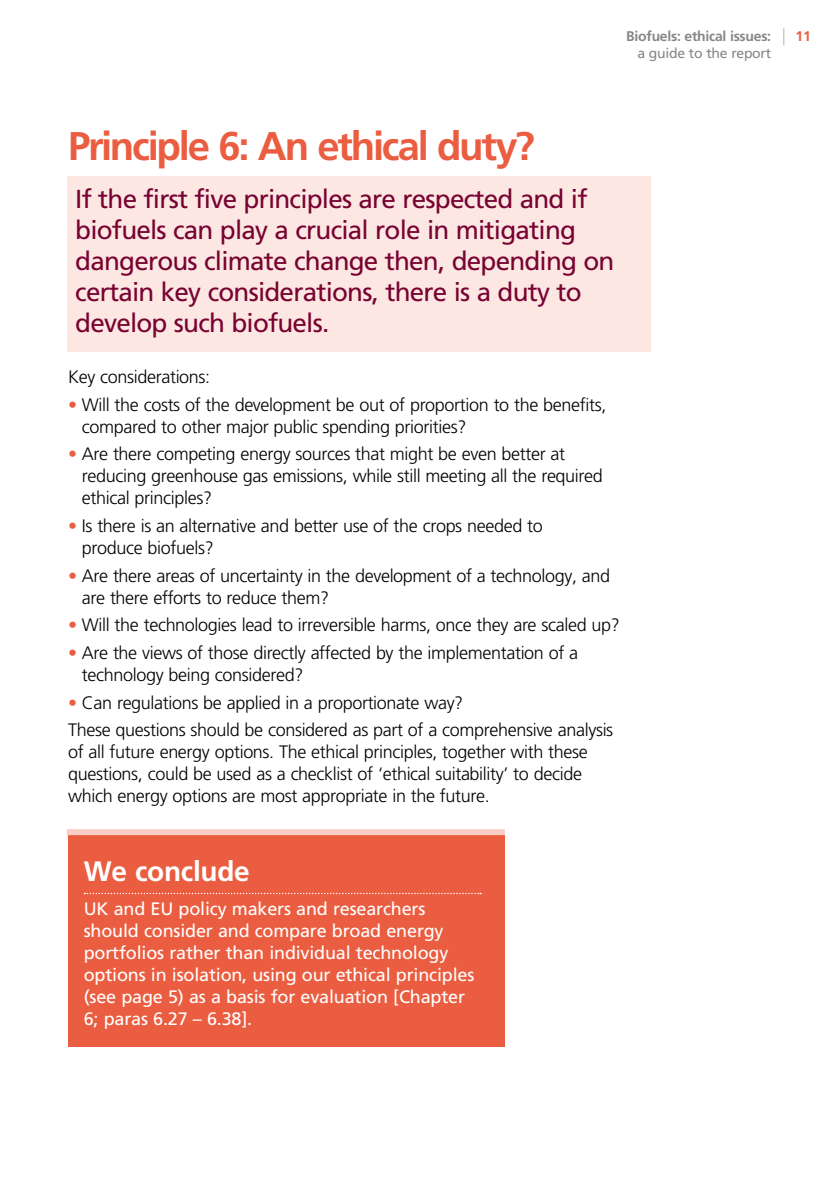
<style>
.page{position:relative;width:840px;height:1191px;background:#fff}
.page>*{position:absolute;margin:0;border:0;box-sizing:border-box;transform-origin:0 0}
.t1{font:700 40px "Frutiger";letter-spacing:-.055em;color:#eb5d40}
.t2{font:700 28px "Frutiger";letter-spacing:-.01em;color:#fff}
.t3{font:26px/31px "Frutiger";letter-spacing:-.03em;color:#780232}
.t4{font:300 18px/22px "Frutiger";letter-spacing:-.02em;color:#000}
.t5{font:18px/22px "Frutiger";letter-spacing:-.01em;color:#fff}
.t6{font:700 14px "Frutiger";letter-spacing:-.02em;color:#878787}
.t7{font:14px "Frutiger";letter-spacing:-.02em;color:#878787}
.t8{font:700 14px "Frutiger";color:#eb5d40}
.s1{color:#eb5d40}
</style>
<div class="page">
<div style="left:67px;top:176px;width:583px;height:175px;background:#fce7e2"></div>
<div style="left:68px;top:835px;width:436px;height:212px;background:#eb5d40"></div>
<svg style="left:84px;top:892px;width:397px;height:2px"></svg>
<div style="left:67px;top:829px;width:437px;height:6px;background:#f9cec6"></div>
<p class="t6" style="left:626px;top:28px;width:146px">Biofuels: ethical issues:</p>
<p class="t8" style="left:794px;top:28px;width:17px">11</p>
<p class="t7" style="left:637px;top:45px;width:135px">a guide to the report</p>
<h1 class="t1" style="left:68px;top:123px;width:468px">Principle 6: An ethical duty?</h1>
<h3 class="t3" style="left:75px;top:184px;width:540px">If the first five principles are respected and if biofuels can play a crucial role in mitigating dangerous climate change then, depending on certain key considerations, there is a duty to develop such biofuels.</h3>
<p class="t4" style="left:68px;top:365px;width:144px">Key considerations:</p>
<p class="t4" style="left:82px;top:393px;width:525px;text-indent:-14px"><span class="s1">•</span> Will the costs of the development be out of proportion to the benefits, compared to other major public spending priorities?</p>
<p class="t4" style="left:82px;top:443px;width:522px;text-indent:-14px"><span class="s1">•</span> Are there competing energy sources that might be even better at reducing greenhouse gas emissions, while still meeting all the required ethical principles?</p>
<p class="t4" style="left:82px;top:514px;width:462px;text-indent:-14px"><span class="s1">•</span> Is there is an alternative and better use of the crops needed to produce biofuels?</p>
<p class="t4" style="left:82px;top:564px;width:529px;text-indent:-14px"><span class="s1">•</span> Are there areas of uncertainty in the development of a technology, and are there efforts to reduce them?</p>
<p class="t4" style="left:68px;top:614px;width:553px"><span class="s1">•</span> Will the technologies lead to irreversible harms, once they are scaled up?</p>
<p class="t4" style="left:82px;top:641px;width:497px;text-indent:-14px"><span class="s1">•</span> Are the views of those directly affected by the implementation of a technology being considered?</p>
<p class="t4" style="left:68px;top:688px;width:546px;line-height:27.6px"><span class="s1">•</span> Can regulations be applied in a proportionate way?<br>These questions should be considered as part of a comprehensive analysis</p>
<p class="t4" style="left:68px;top:741px;width:521px">of all future energy options. The ethical principles, together with these questions, could be used as a checklist of ‘ethical suitability’ to decide which energy options are most appropriate in the future.</p>
<h2 class="t2" style="left:84px;top:855px;width:167px">We conclude</h2>
<p class="t5" style="left:84px;top:897px;width:392px">UK and EU policy makers and researchers should consider and compare broad energy portfolios rather than individual technology options in isolation, using our ethical principles (see page 5) as a basis for evaluation [Chapter 6; paras 6.27 – 6.38].</p>
</div>
